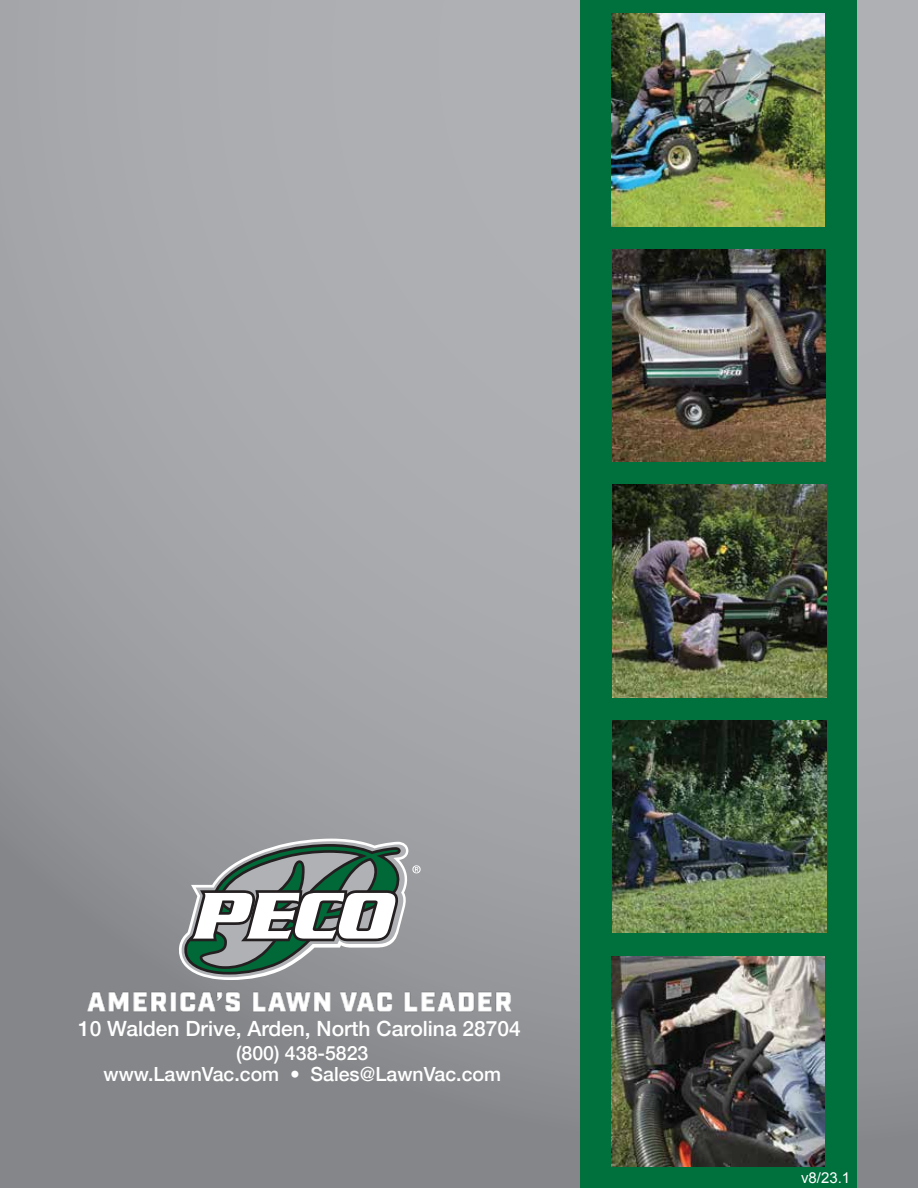
<style>
.page{position:relative;width:918px;height:1188px;background:#fff}
.page>*{position:absolute;margin:0;border:0;box-sizing:border-box;transform-origin:0 0}
.t1{font:500 21px "Helvetica Neue";color:#fff}
.t2{font:500 19.5px/21px "Helvetica Neue";color:#fff;text-align:center}
.t3{font:15px "Arial";color:#fff}
</style>
<div class="page">
<div style="left:0;top:0;width:918px;height:1188px;background:linear-gradient(to bottom,#b5b6b9,#898b8e)"></div>
<div style="left:580px;top:0;width:276px;height:1188px;background:#00703d"></div>
<img style="left:611px;top:956px;width:214px;height:211px">
<img style="left:611px;top:14px;width:213px;height:212px">
<img style="left:613px;top:250px;width:212px;height:212px">
<img style="left:613px;top:485px;width:213px;height:212px">
<img style="left:613px;top:720px;width:213px;height:213px">
<img style="left:73px;top:980px;width:453px;height:42px">
<svg style="left:178px;top:839px;width:243px;height:141px"></svg>
<p class="t1" style="left:78px;top:1012px;width:444px">10 Walden Drive, Arden, North Carolina 28704</p>
<p class="t2" style="left:104px;top:1041px;width:399px">(800) 438-5823<br>www.LawnVac.com • Sales@LawnVac.com</p>
<p class="t3" style="left:801px;top:1168px;width:51px">v8/23.1</p>
</div>
